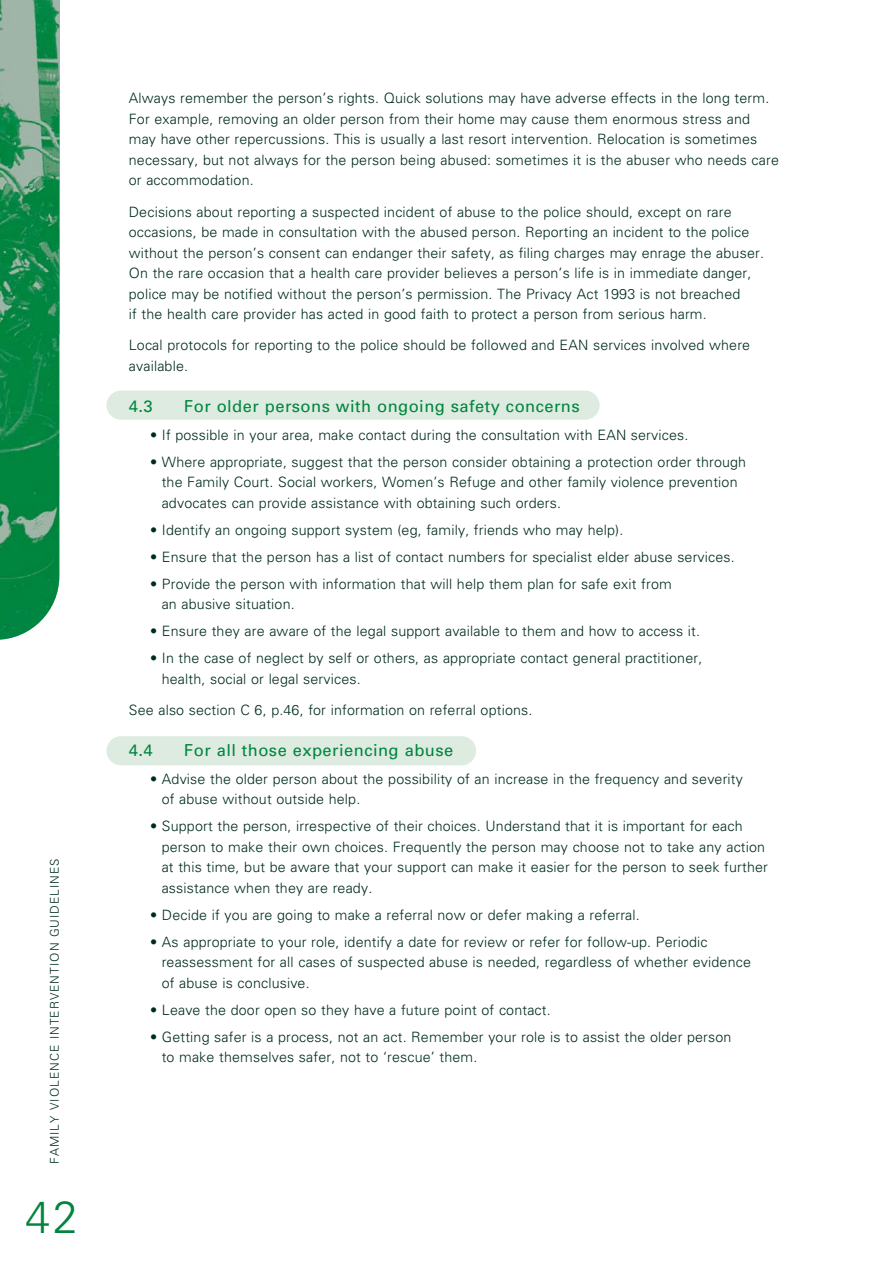
<style>
.page{position:relative;width:893px;height:1263px;background:#fff}
.page>*{position:absolute;margin:0;border:0;box-sizing:border-box;transform-origin:0 0}
.t1{font:300 45px "Univers M";color:#00853e}
.t2{font:16.5px "Univers M";letter-spacing:.03em;color:#00853e}
.t3{font:300 14.25px/20.5px "Univers M";letter-spacing:.01em;color:#002d1a}
.t4{font:300 12px "Univers M";letter-spacing:.085em;color:#002d1a}
</style>
<div class="page">
<img style="left:0;top:0;width:59px;height:640px">
<div style="left:106px;top:736px;width:370px;height:29px;background:#ddebe0;border-radius:15px"></div>
<div style="left:106px;top:391px;width:493px;height:29px;background:#ddebe0;border-radius:15px"></div>
<p class="t4" style="left:50px;top:1164px;width:307px;rotate:-90deg">FAMILY VIOLENCE INTERVENTION GUIDELINES</p>
<p class="t1" style="left:25px;top:1200px;width:54px">42</p>
<p class="t3" style="left:129px;top:89px;width:652px">Always remember the person’s rights. Quick solutions may have adverse effects in the long term.<br>For example, removing an older person from their home may cause them enormous stress and may have other repercussions. This is usually a last resort intervention. Relocation is sometimes necessary, but not always for the person being abused: sometimes it is the abuser who needs care or accommodation.</p>
<p class="t3" style="left:129px;top:202px;width:636px">Decisions about reporting a suspected incident of abuse to the police should, except on rare occasions, be made in consultation with the abused person. Reporting an incident to the police without the person’s consent can endanger their safety, as filing charges may enrage the abuser.<br>On the rare occasion that a health care provider believes a person’s life is in immediate danger, police may be notified without the person’s permission. The Privacy Act 1993 is not breached<br>if the health care provider has acted in good faith to protect a person from serious harm.</p>
<p class="t3" style="left:129px;top:336px;width:623px">Local protocols for reporting to the police should be followed and EAN services involved where available.</p>
<p class="t2" style="left:129px;top:400px;width:25px">4.3</p>
<p class="t2" style="left:184px;top:400px;width:397px">For older persons with ongoing safety concerns</p>
<p class="t3" style="left:150px;top:426px;width:540px">• If possible in your area, make contact during the consultation with EAN services.</p>
<p class="t3" style="left:162px;top:453px;width:586px;text-indent:-12px">• Where appropriate, suggest that the person consider obtaining a protection order through the Family Court. Social workers, Women’s Refuge and other family violence prevention advocates can provide assistance with obtaining such orders.</p>
<p class="t3" style="left:150px;top:521px;width:475px">• Identify an ongoing support system (eg, family, friends who may help).</p>
<p class="t3" style="left:150px;top:548px;width:586px">• Ensure that the person has a list of contact numbers for specialist elder abuse services.</p>
<p class="t3" style="left:162px;top:575px;width:512px;text-indent:-12px">• Provide the person with information that will help them plan for safe exit from an abusive situation.</p>
<p class="t3" style="left:150px;top:622px;width:551px">• Ensure they are aware of the legal support available to them and how to access it.</p>
<p class="t3" style="left:162px;top:649px;width:542px;text-indent:-12px">• In the case of neglect by self or others, as appropriate contact general practitioner, health, social or legal services.</p>
<p class="t3" style="left:129px;top:701px;width:405px">See also section C 6, p.46, for information on referral options.</p>
<p class="t2" style="left:129px;top:744px;width:25px">4.4</p>
<p class="t2" style="left:184px;top:744px;width:271px">For all those experiencing abuse</p>
<p class="t3" style="left:162px;top:770px;width:583px;text-indent:-12px">• Advise the older person about the possibility of an increase in the frequency and severity of abuse without outside help.</p>
<p class="t3" style="left:162px;top:817px;width:608px;text-indent:-12px">• Support the person, irrespective of their choices. Understand that it is important for each person to make their own choices. Frequently the person may choose not to take any action at this time, but be aware that your support can make it easier for the person to seek further assistance when they are ready.</p>
<p class="t3" style="left:150px;top:906px;width:491px">• Decide if you are going to make a referral now or defer making a referral.</p>
<p class="t3" style="left:162px;top:933px;width:591px;text-indent:-12px">• As appropriate to your role, identify a date for review or refer for follow-up. Periodic reassessment for all cases of suspected abuse is needed, regardless of whether evidence of abuse is conclusive.</p>
<p class="t3" style="left:150px;top:1001px;width:402px">• Leave the door open so they have a future point of contact.</p>
<p class="t3" style="left:162px;top:1028px;width:571px;text-indent:-12px">• Getting safer is a process, not an act. Remember your role is to assist the older person to make themselves safer, not to ‘rescue’ them.</p>
</div>
